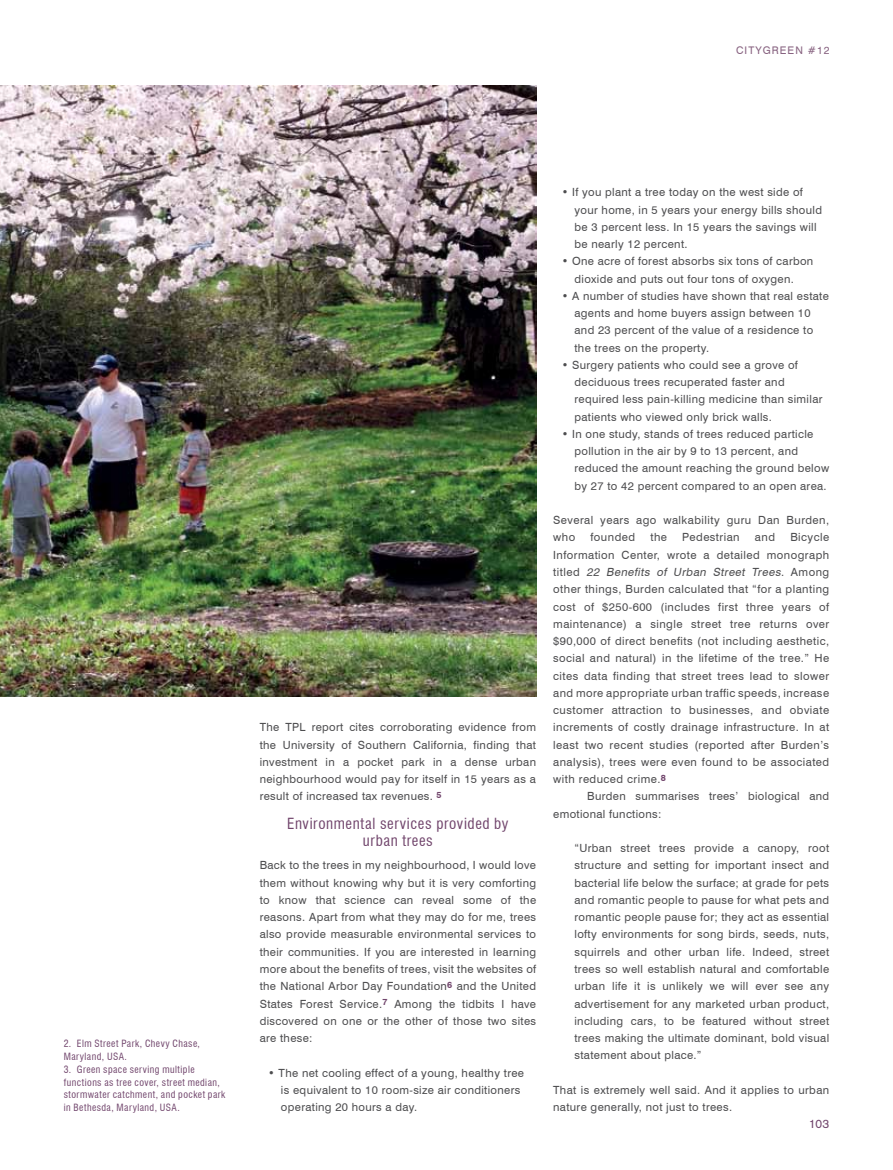
<style>
.page{position:relative;width:893px;height:1170px;background:#fff}
.page>*{position:absolute;margin:0;border:0;box-sizing:border-box;transform-origin:0 0}
.t1{font:condensed 15px/17.2px "Swiss 721 BT";letter-spacing:.04em;color:#71456c;text-align:center}
.t2{font:12px "Akzidenz Grotesk";color:#71456c}
.t3{font:11.25px/17.2px "Swiss 721 BT";letter-spacing:.03em;color:#4d4d4f}
.t4{font:10.5px "Swiss 721 BT";letter-spacing:.1em;color:#876280}
.t5{font:condensed 9.75px/12.8px "Swiss 721 BT";letter-spacing:.045em;color:#71456c}
.s1{font-style:italic}
</style>
<div class="page">
<img style="left:0;top:85px;width:536px;height:611px">
<p class="t4" style="left:736px;top:44px;width:95px">CITYGREEN #12</p>
<p class="t5" style="left:64px;top:1037px;width:138px">2. Elm Street Park, Chevy Chase,<br>Maryland, USA.</p>
<p class="t5" style="left:64px;top:1062px;width:163px">3. Green space serving multiple functions as tree cover, street median, stormwater catchment, and pocket park in Bethesda, Maryland, USA.</p>
<p class="t3" style="left:260px;top:718px;width:278px;text-align:justify">The TPL report cites corroborating evidence from the University of Southern California, finding that investment in a pocket park in a dense urban neighbourhood would pay for itself in 15 years as a result of increased tax revenues. <sup>5</sup></p>
<h1 class="t1" style="left:287px;top:814px;width:223px">Environmental services provided by urban trees</h1>
<p class="t3" style="left:260px;top:856px;width:278px;text-align:justify">Back to the trees in my neighbourhood, I would love them without knowing why but it is very comforting to know that science can reveal some of the reasons. Apart from what they may do for me, trees also provide measurable environmental services to their communities. If you are interested in learning more about the benefits of trees, visit the websites of the National Arbor Day Foundation<sup>6</sup> and the United States Forest Service.<sup>7</sup> Among the tidbits I have discovered on one or the other of those two sites are these:</p>
<p class="t3" style="left:281px;top:1063px;width:245px;text-indent:-13px">• The net cooling effect of a young, healthy tree is equivalent to 10 room-size air conditioners operating 20 hours a day.</p>
<p class="t3" style="left:574px;top:183px;width:249px;text-indent:-13px">• If you plant a tree today on the west side of your home, in 5 years your energy bills should be 3 percent less. In 15 years the savings will be nearly 12 percent.</p>
<p class="t3" style="left:562px;top:252px;width:253px;text-align:center">• One acre of forest absorbs six tons of carbon dioxide and puts out four tons of oxygen.</p>
<p class="t3" style="left:574px;top:287px;width:256px;text-indent:-13px">• A number of studies have shown that real estate agents and home buyers assign between 10 and 23 percent of the value of a residence to the trees on the property.</p>
<p class="t3" style="left:574px;top:356px;width:249px;text-indent:-13px">• Surgery patients who could see a grove of deciduous trees recuperated faster and required less pain-killing medicine than similar patients who viewed only brick walls.</p>
<p class="t3" style="left:574px;top:425px;width:256px;text-indent:-13px">• In one study, stands of trees reduced particle pollution in the air by 9 to 13 percent, and reduced the amount reaching the ground below by 27 to 42 percent compared to an open area.</p>
<p class="t3" style="left:553px;top:511px;width:277px">Several years ago walkability guru Dan Burden, who</p>
<p class="t3" style="left:591px;top:528px;width:46px">founded</p>
<p class="t3" style="left:650px;top:528px;width:18px">the</p>
<p class="t3" style="left:682px;top:528px;width:59px">Pedestrian</p>
<p class="t3" style="left:755px;top:528px;width:22px">and</p>
<p class="t3" style="left:553px;top:528px;width:278px;text-align:justify;text-indent:237px">Bicycle Information Center, wrote a detailed monograph t i t l e d <span class="s1">22 Benefits of Urban Street Trees</span>. A m o n g other things, Burden calculated that “for a planting cost of $250-600 (includes first three years of maintenance) a single street tree returns over $90,000 of direct benefits (not including aesthetic, social and natural) in the lifetime of the tree.” He cites data finding that street trees lead to slower and more appropriate urban traffic speeds, increase customer attraction to businesses, and obviate increments of costly drainage infrastructure. In at least two recent studies (reported after Burden’s analysis), trees were even found to be associated with reduced crime.<sup>8</sup></p>
<p class="t3" style="left:553px;top:787px;width:277px;text-indent:34px">Burden summarises trees’ biological and emotional functions:</p>
<p class="t3" style="left:574px;top:839px;width:256px;text-align:justify">“Urban street trees provide a canopy, root structure and setting for important insect and bacterial life below the surface; at grade for pets and romantic people to pause for what pets and romantic people pause for; they act as essential lofty environments for song birds, seeds, nuts, squirrels and other urban life. Indeed, street trees so well establish natural and comfortable urban life it is unlikely we will ever see any advertisement for any marketed urban product, including cars, to be featured without street trees making the ultimate dominant, bold visual statement about place.”</p>
<p class="t3" style="left:553px;top:1080px;width:277px">That is extremely well said. And it applies to urban nature generally, not just to trees.</p>
<p class="t2" style="left:809px;top:1116px;width:22px">103</p>
</div>
